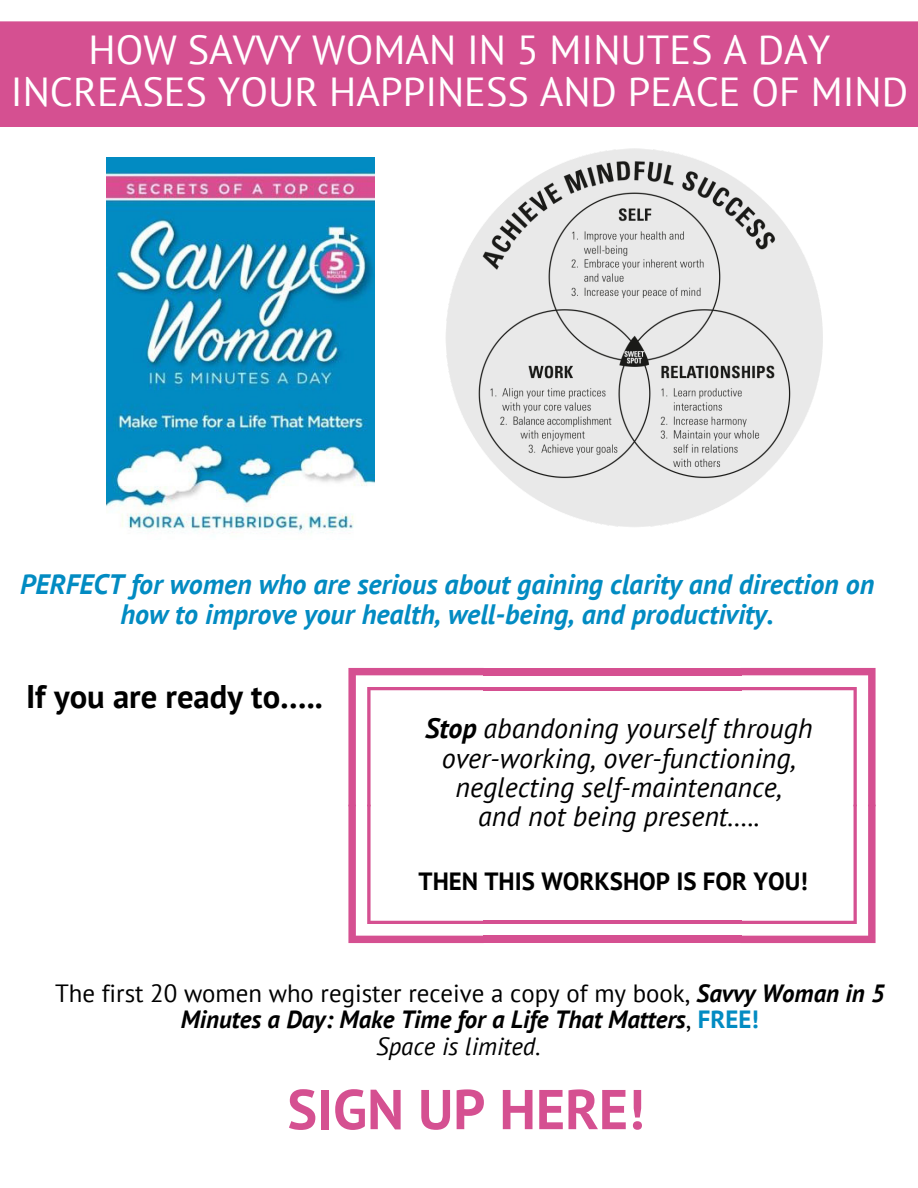
<style>
.page{position:relative;width:918px;height:1188px;background:#fff}
.page>*{position:absolute;margin:0;border:0;box-sizing:border-box;transform-origin:0 0}
.t1{font:700 55.95px "PT Sans";color:#d55091}
.t2{font:40.5px/41.7px "PT Sans";color:#fff;text-align:center}
.t3{font:700 32.7px "PT Sans";color:#000}
.t4{font:italic 700 28.05px/29.2px "PT Sans";color:#028bc2;text-align:center}
.t5{font:italic 28.05px/29.2px "PT Sans";color:#000;text-align:center}
.t6{font:24.9px "PT Sans";color:#000}
.t7{font:italic 700 24.9px "PT Sans";color:#000}
.t8{font:700 24.9px "PT Sans";color:#000}
.t9{font:italic 24.9px "PT Sans";color:#000}
.s1{font-weight:700}
.s2{font-weight:700;font-style:italic}
.s3{font-weight:400;font-style:normal}
.s4{font-style:normal;color:#028bc2}
</style>
<div class="page">
<div style="left:0;top:21px;width:918px;height:106px;background:#d55091"></div>
<svg style="left:348px;top:668px;width:136px;height:275px"></svg>
<svg style="left:740px;top:668px;width:136px;height:275px"></svg>
<div style="left:483px;top:668px;width:258px;height:7px;background:#d55091"></div>
<hr style="left:483px;top:687px;width:258px;height:3px;background:#d55091">
<div style="left:483px;top:936px;width:258px;height:7px;background:#d55091"></div>
<hr style="left:483px;top:921px;width:258px;height:3px;background:#d55091">
<img style="left:107px;top:158px;width:268px;height:375px">
<img style="left:446px;top:148px;width:377px;height:379px">
<h2 class="t2" style="left:11px;top:29px;width:899px">HOW SAVVY WOMAN IN 5 MINUTES A DAY<br>INCREASES YOUR HAPPINESS AND PEACE OF MIND</h2>
<p class="t4" style="left:20px;top:569px;width:856px">PERFECT for women who are serious about gaining clarity and direction on how to improve your health, well-being, and productivity.</p>
<p class="t3" style="left:26px;top:674px;width:298px">If you are ready to…..</p>
<p class="t5" style="left:425px;top:713px;width:389px"><span class="s1">Stop</span> abandoning yourself through over-working, over-functioning, neglecting self-maintenance,<br>and not being present…..</p>
<p class="t8" style="left:419px;top:864px;width:391px">THEN THIS WORKSHOP IS FOR YOU!</p>
<p class="t6" style="left:55px;top:977px;width:831px">The first 20 women who register receive a copy of my book, <span class="s2">Savvy Woman in 5</span></p>
<p class="t7" style="left:181px;top:1003px;width:580px">Minutes a Day: Make Time for a Life That Matters<span class="s3">,</span> <span class="s4">FREE!</span></p>
<p class="t9" style="left:376px;top:1030px;width:166px">Space is limited.</p>
<h1 class="t1" style="left:287px;top:1072px;width:359px">SIGN UP HERE!</h1>
</div>
